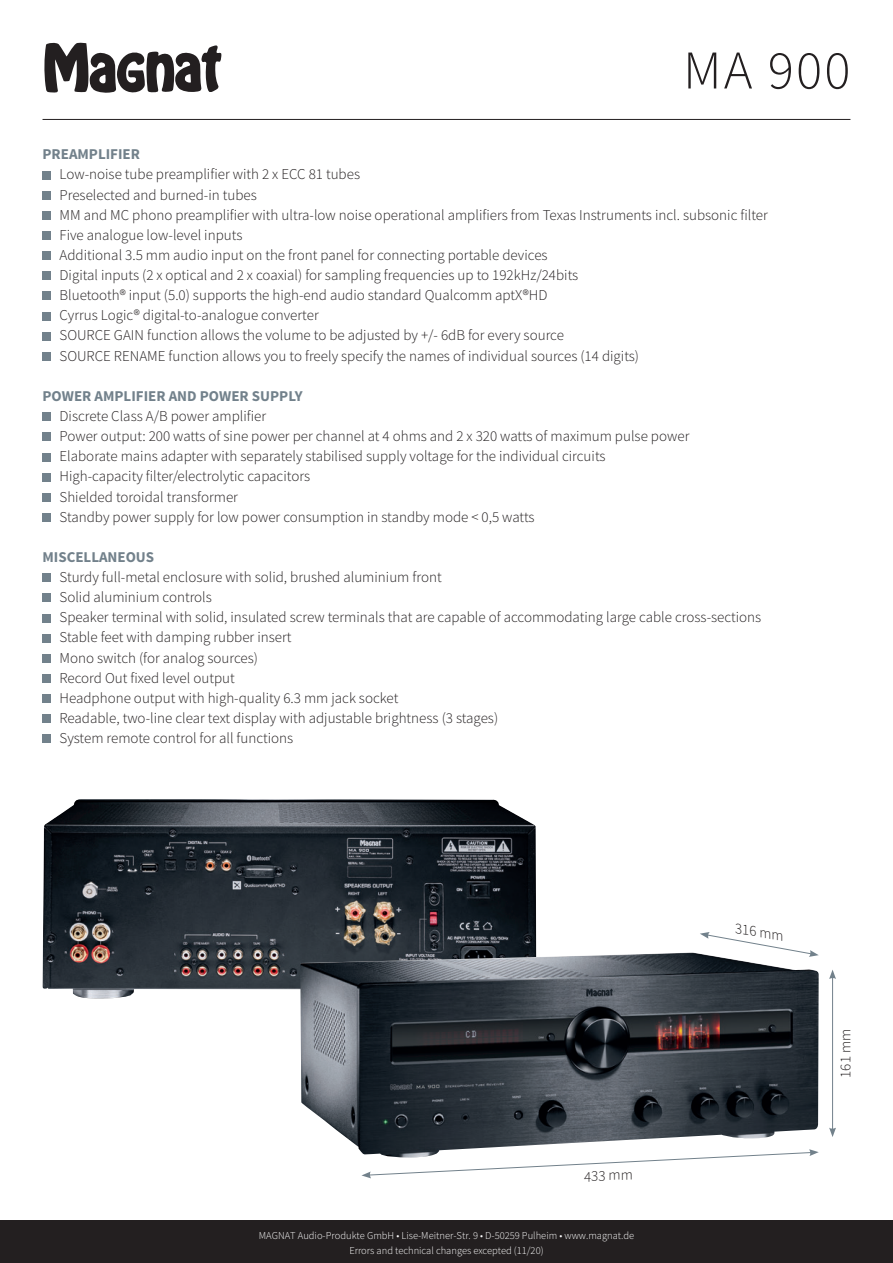
<style>
.page{position:relative;width:893px;height:1263px;background:#fff}
.page>*{position:absolute;margin:0;border:0;box-sizing:border-box;transform-origin:0 0}
.t1{font:300 54.6px "Source Sans Pro";color:#231f20}
.t2{font:300 15px "Source Sans Pro";color:#231f20}
.t3{font:700 15px "Source Sans Pro";color:#72818b}
.t4{font:italic 300 15px "Source Sans Pro";color:#231f20}
.t5{font:300 10.5px "Source Sans Pro";color:#fff}
</style>
<div class="page">
<svg style="left:44px;top:43px;width:177px;height:50px"></svg>
<div style="left:0;top:1220px;width:893px;height:43px;background:#231f20"></div>
<hr style="left:43px;top:119px;width:807px;height:1px;background:#231f20">
<svg style="left:361px;top:1157px;width:371px;height:21px"></svg>
<img style="left:43px;top:799px;width:493px;height:200px">
<img style="left:300px;top:952px;width:519px;height:205px">
<hr style="left:832px;top:977px;width:1px;height:153px;background:#72818b">
<svg style="left:829px;top:970px;width:7px;height:9px"></svg>
<svg style="left:829px;top:1127px;width:7px;height:10px"></svg>
<svg style="left:700px;top:932px;width:119px;height:25px"></svg>
<div style="left:43px;top:171px;width:8px;height:8px;background:#72818b"></div>
<div style="left:43px;top:191px;width:8px;height:9px;background:#72818b"></div>
<div style="left:43px;top:211px;width:8px;height:9px;background:#72818b"></div>
<div style="left:43px;top:231px;width:8px;height:9px;background:#72818b"></div>
<div style="left:43px;top:251px;width:8px;height:9px;background:#72818b"></div>
<div style="left:43px;top:272px;width:8px;height:8px;background:#72818b"></div>
<div style="left:43px;top:292px;width:8px;height:8px;background:#72818b"></div>
<div style="left:43px;top:312px;width:8px;height:8px;background:#72818b"></div>
<div style="left:43px;top:332px;width:8px;height:8px;background:#72818b"></div>
<div style="left:43px;top:352px;width:8px;height:9px;background:#72818b"></div>
<div style="left:43px;top:412px;width:8px;height:9px;background:#72818b"></div>
<div style="left:43px;top:433px;width:8px;height:8px;background:#72818b"></div>
<div style="left:43px;top:453px;width:8px;height:8px;background:#72818b"></div>
<div style="left:43px;top:473px;width:8px;height:8px;background:#72818b"></div>
<div style="left:43px;top:493px;width:8px;height:8px;background:#72818b"></div>
<div style="left:43px;top:513px;width:8px;height:9px;background:#72818b"></div>
<div style="left:43px;top:573px;width:8px;height:9px;background:#72818b"></div>
<div style="left:43px;top:594px;width:8px;height:8px;background:#72818b"></div>
<div style="left:43px;top:614px;width:8px;height:8px;background:#72818b"></div>
<div style="left:43px;top:634px;width:8px;height:8px;background:#72818b"></div>
<div style="left:43px;top:654px;width:8px;height:8px;background:#72818b"></div>
<div style="left:43px;top:674px;width:8px;height:9px;background:#72818b"></div>
<div style="left:43px;top:694px;width:8px;height:9px;background:#72818b"></div>
<div style="left:43px;top:714px;width:8px;height:9px;background:#72818b"></div>
<div style="left:43px;top:734px;width:8px;height:9px;background:#72818b"></div>
<h1 class="t1" style="left:683px;top:37px;width:169px">MA 900</h1>
<p class="t3" style="left:43px;top:145px;width:99px">PREAMPLIFIER</p>
<p class="t2" style="left:60px;top:165px;width:302px">Low-noise tube preamplifier with 2 x ECC 81 tubes</p>
<p class="t2" style="left:60px;top:185px;width:199px">Preselected and burned-in tubes</p>
<p class="t2" style="left:60px;top:206px;width:710px">MM and MC phono preamplifier with ultra-low noise operational amplifiers from Texas Instruments incl. subsonic filter</p>
<p class="t2" style="left:60px;top:226px;width:184px">Five analogue low-level inputs</p>
<p class="t2" style="left:60px;top:246px;width:490px">Additional 3.5 mm audio input on the front panel for connecting portable devices</p>
<p class="t2" style="left:60px;top:266px;width:520px">Digital inputs (2 x optical and 2 x coaxial) for sampling frequencies up to 192kHz/24bits</p>
<p class="t2" style="left:60px;top:286px;width:489px">Bluetooth® input (5.0) supports the high-end audio standard Qualcomm aptX®HD</p>
<p class="t2" style="left:60px;top:306px;width:261px">Cyrrus Logic® digital-to-analogue converter</p>
<p class="t2" style="left:60px;top:326px;width:506px">SOURCE GAIN function allows the volume to be adjusted by +/- 6dB for every source</p>
<p class="t2" style="left:60px;top:346px;width:581px">SOURCE RENAME function allows you to freely specify the names of individual sources (14 digits)</p>
<p class="t3" style="left:43px;top:386px;width:262px">POWER AMPLIFIER AND POWER SUPPLY</p>
<p class="t2" style="left:60px;top:407px;width:208px">Discrete Class A/B power amplifier</p>
<p class="t2" style="left:60px;top:427px;width:631px">Power output: 200 watts of sine power per channel at 4 ohms and 2 x 320 watts of maximum pulse power</p>
<p class="t2" style="left:60px;top:447px;width:548px">Elaborate mains adapter with separately stabilised supply voltage for the individual circuits</p>
<p class="t2" style="left:60px;top:467px;width:252px">High-capacity filter/electrolytic capacitors</p>
<p class="t2" style="left:60px;top:487px;width:180px">Shielded toroidal transformer</p>
<p class="t2" style="left:60px;top:507px;width:477px">Standby power supply for low power consumption in standby mode &lt; 0,5 watts</p>
<p class="t3" style="left:43px;top:547px;width:113px">MISCELLANEOUS</p>
<p class="t2" style="left:60px;top:568px;width:384px">Sturdy full-metal enclosure with solid, brushed aluminium front</p>
<p class="t2" style="left:60px;top:588px;width:154px">Solid aluminium controls</p>
<p class="t2" style="left:60px;top:608px;width:703px">Speaker terminal with solid, insulated screw terminals that are capable of accommodating large cable cross-sections</p>
<p class="t2" style="left:60px;top:628px;width:233px">Stable feet with damping rubber insert</p>
<p class="t2" style="left:60px;top:648px;width:200px">Mono switch (for analog sources)</p>
<p class="t2" style="left:60px;top:668px;width:177px">Record Out fixed level output</p>
<p class="t2" style="left:60px;top:689px;width:340px">Headphone output with high-quality 6.3 mm jack socket</p>
<p class="t2" style="left:60px;top:709px;width:440px">Readable, two-line clear text display with adjustable brightness (3 stages)</p>
<p class="t2" style="left:60px;top:729px;width:235px">System remote control for all functions</p>
<p class="t2" style="left:583px;top:1167px;width:50px;rotate:-3deg">433 mm</p>
<p class="t5" style="left:259px;top:1229px;width:377px">MAGNAT Audio-Produkte GmbH • Lise-Meitner-Str. 9 • D-50259 Pulheim • www.magnat.de</p>
<p class="t5" style="left:349px;top:1244px;width:196px">Errors and technical changes excepted (11/20)</p>
<p class="t4" style="left:738px;top:919px;width:50px;rotate:10deg">316 mm</p>
<p class="t2" style="left:836px;top:1078px;width:50px;rotate:-90deg">161 mm</p>
</div>
